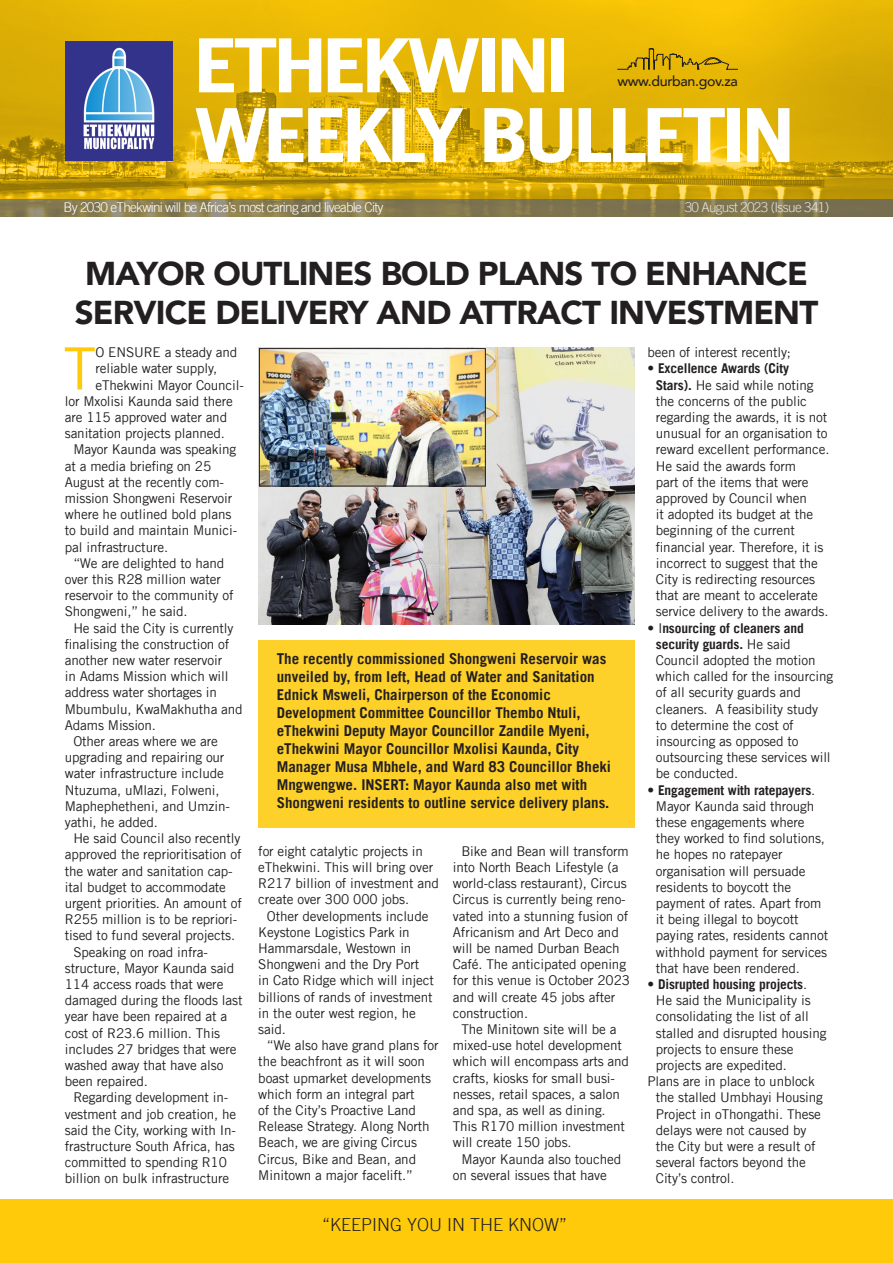
<style>
.page{position:relative;width:893px;height:1263px;background:#fff}
.page>*{position:absolute;margin:0;border:0;box-sizing:border-box;transform-origin:0 0}
.t1{font:700 74.7px "Trade Gothic LT";letter-spacing:-.06em;color:#fff;scale:1.2 1}
.Body_Text{font:58.35px "Trade Gothic LT";color:#feca0a}
.Header_Black{font:900 33px/39px "Avenir";letter-spacing:-.025em;color:#231f20;text-align:center}
.t2{font:300 18px "Trade Gothic LT";color:#231f20}
.t3{font:700 15px/18px "Trade Gothic LT";letter-spacing:-.005em;color:#231f20}
.t4{font:500 14.25px "Avenir";letter-spacing:-.025em;color:#231f20}
.Body_Text-2{font:13.5px/16.2px "Trade Gothic LT";letter-spacing:-.01em;color:#231f20}
.t5{font:300 13.5px "Trade Gothic LT";letter-spacing:-.05em;color:#fff}
.s1{font-weight:700}
</style>
<div class="page">
<div style="left:0;top:1199px;width:893px;height:64px;background:#feca0a"></div>
<svg style="left:0;top:0;width:893px;height:199px;background:#ddaf07"></svg>
<img style="left:65px;top:42px;width:108px;height:119px">
<svg style="left:617px;top:48px;width:122px;height:22px;background:#cfa408"></svg>
<svg style="left:0;top:199px;width:893px;height:17px;background:#837952"></svg>
<img style="left:258px;top:347px;width:377px;height:278px">
<img style="left:261px;top:351px;width:222px;height:133px">
<div style="left:259px;top:349px;width:226px;height:137px;border:1px solid #231f20"></div>
<div style="left:258px;top:640px;width:377px;height:188px;background:#fed12a"></div>
<p class="t1" style="left:193px;top:20px;width:315px">ETHEKWINI</p>
<p class="t1" style="left:193px;top:90px;width:503px">WEEKLY BULLETIN</p>
<p class="t4" style="left:617px;top:69px;width:122px">www.durban.gov.za</p>
<p class="t5" style="left:63px;top:199px;width:322px">By 2030 eThekwini will be Africa’s most caring and liveable City</p>
<p class="t5" style="left:685px;top:199px;width:146px">30 August 2023 (Issue 341)</p>
<p class="Header_Black" style="left:75px;top:253px;width:745px">MAYOR OUTLINES BOLD PLANS TO ENHANCE<br>SERVICE DELIVERY AND ATTRACT INVESTMENT</p>
<p class="Body_Text" style="left:64px;top:333px;width:34px">T</p>
<p class="Body_Text-2" style="left:95px;top:344px;width:144px">O ENSURE a steady and</p>
<p class="Body_Text-2" style="left:647px;top:344px;width:145px">been of interest recently;</p>
<p class="Body_Text-2" style="left:656px;top:360px;width:175px;text-indent:-9px">• <span class="s1">Excellence Awards (City<br>Stars).</span> He said while noting the concerns of the public regarding the awards, it is not unusual for an organisation to reward excellent performance.<br>He said the awards form<br>part of the items that were approved by Council when<br>it adopted its budget at the beginning of the current financial year. Therefore, it is incorrect to suggest that the<br>City is redirecting resources that are meant to accelerate service delivery to the awards.</p>
<p class="Body_Text-2" style="left:656px;top:619px;width:179px;text-indent:-9px">• I<span class="s1">nsourcing of cleaners and security guards.</span> He said<br>Council adopted the motion which called for the insourcing of all security guards and cleaners. A feasibility study<br>to determine the cost of insourcing as opposed to outsourcing these services will be conducted.</p>
<p class="Body_Text-2" style="left:656px;top:781px;width:174px;text-indent:-9px">• <span class="s1">Engagement with ratepayers</span>.<br>Mayor Kaunda said through these engagements where they worked to find solutions, he hopes no ratepayer organisation will persuade residents to boycott the payment of rates. Apart from it being illegal to boycott paying rates, residents cannot withhold payment for services that have been rendered.</p>
<p class="Body_Text-2" style="left:656px;top:976px;width:172px;text-indent:-9px">• <span class="s1">Disrupted housing projects</span>.<br>He said the Municipality is consolidating the list of all stalled and disrupted housing projects to ensure these projects are expedited.</p>
<p class="Body_Text-2" style="left:656px;top:1073px;width:169px;text-indent:-9px">Plans are in place to unblock the stalled Umbhayi Housing<br>Project in oThongathi. These delays were not caused by the City but were a result of several factors beyond the<br>City’s control.</p>
<p class="Body_Text-2" style="left:95px;top:360px;width:123px">reliable water supply,</p>
<p class="Body_Text-2" style="left:95px;top:376px;width:150px">eThekwini Mayor Council-</p>
<p class="Body_Text-2" style="left:65px;top:393px;width:169px">lor Mxolisi Kaunda said there</p>
<p class="Body_Text-2" style="left:65px;top:409px;width:164px">are 115 approved water and</p>
<p class="Body_Text-2" style="left:65px;top:425px;width:162px">sanitation projects planned.</p>
<p class="Body_Text-2" style="left:65px;top:441px;width:174px;text-indent:9px">Mayor Kaunda was speaking at a media briefing on 25<br>August at the recently com&shy;mission Shongweni Reservoir where he outlined bold plans to build and maintain Munici&shy;pal infrastructure.</p>
<p class="Body_Text-2" style="left:65px;top:555px;width:170px;text-indent:9px">“We are delighted to hand over this R28 million water reservoir to the community of<br>Shongweni,” he said.</p>
<p class="Body_Text-2" style="left:65px;top:619px;width:179px;text-indent:9px">He said the City is currently finalising the construction of another new water reservoir<br>in Adams Mission which will address water shortages in<br>Mbumbulu, KwaMakhutha and<br>Adams Mission.</p>
<p class="Body_Text-2" style="left:65px;top:733px;width:167px;text-indent:9px">Other areas where we are upgrading and repairing our water infrastructure include<br>Ntuzuma, uMlazi, Folweni,<br>Maphephetheni, and Umzin&shy;yathi, he added.</p>
<p class="Body_Text-2" style="left:65px;top:830px;width:179px;text-indent:9px">He said Council also recently approved the reprioritisation of the water and sanitation cap&shy;ital budget to accommodate urgent priorities. An amount of<br>R255 million is to be repriori&shy;tised to fund several projects.</p>
<p class="Body_Text-2" style="left:65px;top:943px;width:179px;text-indent:9px">Speaking on road infra&shy;structure, Mayor Kaunda said<br>114 access roads that were damaged during the floods last year have been repaired at a cost of R23.6 million. This includes 27 bridges that were washed away that have also been repaired.</p>
<p class="Body_Text-2" style="left:65px;top:1089px;width:173px;text-indent:9px">Regarding development in&shy;vestment and job creation, he said the City, working with In&shy;frastructure South Africa, has committed to spending R10 billion on bulk infrastructure</p>
<p class="t3" style="left:277px;top:649px;width:336px">The recently commissioned Shongweni Reservoir was unveiled by, from left, Head of Water and Sanitation Ednick Msweli, Chairperson of the Economic Development Committee Councillor Thembo Ntuli, eThekwini Deputy Mayor Councillor Zandile Myeni, eThekwini Mayor Councillor Mxolisi Kaunda, City Manager Musa Mbhele, and Ward 83 Councillor Bheki Mngwengwe. INSERT: Mayor Kaunda also met with Shongweni residents to outline service delivery plans.</p>
<p class="Body_Text-2" style="left:258px;top:843px;width:182px">for eight catalytic projects in eThekwini. This will bring over<br>R217 billion of investment and create over 300 000 jobs.</p>
<p class="Body_Text-2" style="left:258px;top:907px;width:177px;text-indent:9px">Other developments include<br>Keystone Logistics Park in<br>Hammarsdale, Westown in<br>Shongweni and the Dry Port<br>in Cato Ridge which will inject billions of rands of investment in the outer west region, he said.</p>
<p class="Body_Text-2" style="left:258px;top:1037px;width:182px;text-indent:9px">“We also have grand plans for the beachfront as it will soon boast upmarket developments which form an integral part<br>of the City’s Proactive Land<br>Release Strategy. Along North<br>Beach, we are giving Circus<br>Circus, Bike and Bean, and<br>Minitown a major facelift.”</p>
<p class="Body_Text-2" style="left:453px;top:843px;width:179px;text-indent:9px">Bike and Bean will transform into North Beach Lifestyle (a world-class restaurant), Circus<br>Circus is currently being reno&shy;vated into a stunning fusion of<br>Africanism and Art Deco and will be named Durban Beach<br>Café. The anticipated opening for this venue is October 2023 and will create 45 jobs after construction.</p>
<p class="Body_Text-2" style="left:453px;top:1021px;width:178px;text-indent:9px">The Minitown site will be a mixed-use hotel development which will encompass arts and crafts, kiosks for small busi&shy;nesses, retail spaces, a salon and spa, as well as dining.<br>This R170 million investment will create 150 jobs.</p>
<p class="Body_Text-2" style="left:453px;top:1150px;width:170px;text-indent:9px">Mayor Kaunda also touched on several issues that have</p>
<p class="t2" style="left:322px;top:1213px;width:247px">“KEEPING YOU IN THE KNOW”</p>
</div>
